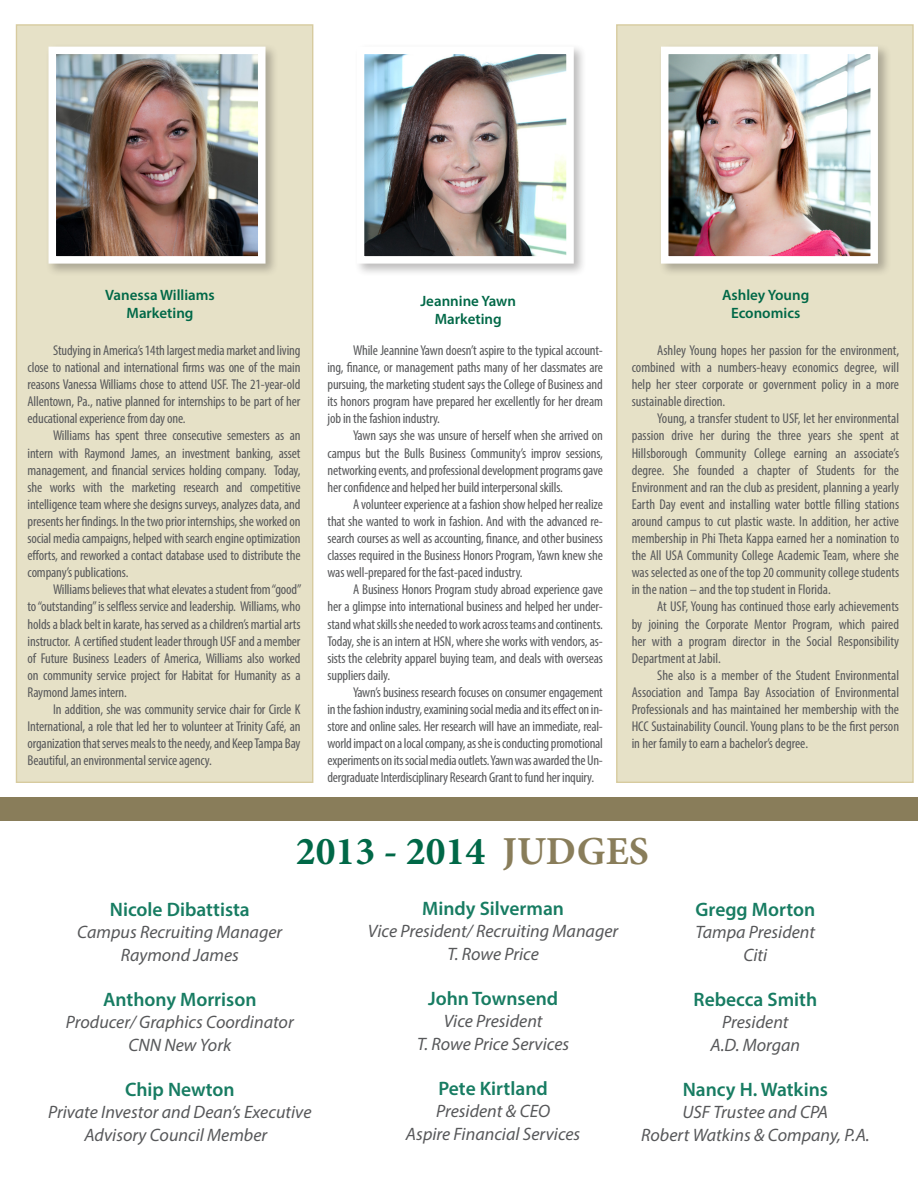
<style>
.page{position:relative;width:918px;height:1188px;background:#fff}
.page>*{position:absolute;margin:0;border:0;box-sizing:border-box;transform-origin:0 0}
.t1{font:700 39.6px "Minion Pro";color:#006847}
.t2{font:600 19.5px "Myriad Pro";color:#177c62}
.t3{font:italic 18px/22.5px "Myriad Pro";color:#57585a;text-align:center}
.t4{font:600 15px "Myriad Pro";color:#006847}
.t5{font:condensed 14.25px/17.1px "Myriad Pro";letter-spacing:-.01em;color:#57585a;text-align:justify}
.s1{color:#897d5a}
</style>
<div class="page">
<div style="left:16px;top:24px;width:297px;height:759px;background:#e6e1c7;border:1px solid #d7cb9f"></div>
<div style="left:616px;top:24px;width:298px;height:759px;background:#e6e1c7;border:1px solid #d7cb9f"></div>
<div style="left:46px;top:44px;width:233px;height:233px;background:#231f20;opacity:.3"></div>
<img style="left:58px;top:56px;width:199px;height:199px">
<div style="left:49px;top:47px;width:217px;height:217px;border:8px solid #fff"></div>
<div style="left:354px;top:44px;width:233px;height:233px;background:#231f20;opacity:.3"></div>
<img style="left:366px;top:56px;width:199px;height:199px">
<div style="left:357px;top:47px;width:217px;height:217px;border:8px solid #fff"></div>
<div style="left:658px;top:44px;width:233px;height:233px;background:#231f20;opacity:.3"></div>
<img style="left:670px;top:56px;width:199px;height:199px">
<div style="left:661px;top:47px;width:217px;height:217px;border:8px solid #fff"></div>
<div style="left:0;top:797px;width:918px;height:23px;background:#897d5a"></div>
<p class="t4" style="left:105px;top:285px;width:111px">Vanessa Williams</p>
<p class="t4" style="left:127px;top:303px;width:68px">Marketing</p>
<p class="t5" style="left:28px;top:342px;width:274px;text-indent:26px">Studying in America’s 14th largest media market and living close to national and international firms was one of the main reasons Vanessa Williams chose to attend USF. The 21-year-old Allentown, Pa., native planned for internships to be part of her educational experience from day one.</p>
<p class="t5" style="left:28px;top:427px;width:274px;text-indent:26px">Williams has spent three consecutive semesters as an intern with Raymond James, an investment banking, asset management, and financial services holding company. Today, she works with the marketing research and competitive intelligence team where she designs surveys, analyzes data, and presents her findings. In the two prior internships, she worked on social media campaigns, helped with search engine optimization efforts, and reworked a contact database used to distribute the company’s publications.</p>
<p class="t5" style="left:28px;top:581px;width:275px;text-indent:26px">Williams believes that what elevates a student from “good” to “outstanding” is selfless service and leadership. Williams, who holds a black belt in karate, has served as a children’s martial arts instructor. A certified student leader through USF and a member of Future Business Leaders of America, Williams also worked on community service project for Habitat for Humanity as a Raymond James intern.</p>
<p class="t5" style="left:28px;top:701px;width:274px;text-indent:26px">In addition, she was community service chair for Circle K International, a role that led her to volunteer at Trinity Café, an organization that serves meals to the needy, and Keep Tampa Bay Beautiful, an environmental service agency.</p>
<p class="t4" style="left:420px;top:292px;width:97px">Jeannine Yawn</p>
<p class="t4" style="left:435px;top:310px;width:68px">Marketing</p>
<p class="t5" style="left:328px;top:342px;width:277px;text-indent:26px">While Jeannine Yawn doesn’t aspire to the typical account&shy;ing, finance, or management paths many of her classmates are pursuing, the marketing student says the College of Business and its honors program have prepared her excellently for her dream job in the fashion industry.</p>
<p class="t5" style="left:328px;top:427px;width:277px;text-indent:26px">Yawn says she was unsure of herself when she arrived on campus but the Bulls Business Community’s improv sessions, networking events, and professional development programs gave her confidence and helped her build interpersonal skills.</p>
<p class="t5" style="left:328px;top:495px;width:277px;text-indent:26px">A volunteer experience at a fashion show helped her realize that she wanted to work in fashion. And with the advanced re&shy;search courses as well as accounting, finance, and other business classes required in the Business Honors Program, Yawn knew she was well-prepared for the fast-paced industry.</p>
<p class="t5" style="left:328px;top:581px;width:277px;text-indent:26px">A Business Honors Program study abroad experience gave her a glimpse into international business and helped her under&shy;stand what skills she needed to work across teams and continents.<br>Today, she is an intern at HSN, where she works with vendors, as&shy;sists the celebrity apparel buying team, and deals with overseas suppliers daily.</p>
<p class="t5" style="left:328px;top:684px;width:277px;text-indent:26px">Yawn’s business research focuses on consumer engagement in the fashion industry, examining social media and its effect on in&shy;store and online sales. Her research will have an immediate, real&shy;world impact on a local company, as she is conducting promotional experiments on its social media outlets. Yawn was awarded the Un&shy;dergraduate Interdisciplinary Research Grant to fund her inquiry.</p>
<p class="t4" style="left:722px;top:285px;width:89px">Ashley Young</p>
<p class="t4" style="left:731px;top:303px;width:71px">Economics</p>
<p class="t5" style="left:632px;top:342px;width:269px;text-indent:26px">Ashley Young hopes her passion for the environment, combined with a numbers-heavy economics degree, will help her steer corporate or government policy in a more sustainable direction.</p>
<p class="t5" style="left:632px;top:410px;width:269px;text-indent:26px">Young, a transfer student to USF, let her environmental passion drive her during the three years she spent at Hillsborough Community College earning an associate’s degree. She founded a chapter of Students for the Environment and ran the club as president, planning a yearly Earth Day event and installing water bottle filling stations around campus to cut plastic waste. In addition, her active membership in Phi Theta Kappa earned her a nomination to the All USA Community College Academic Team, where she was selected as one of the top 20 community college students in the nation – and the top student in Florida.</p>
<p class="t5" style="left:632px;top:598px;width:269px;text-indent:26px">At USF, Young has continued those early achievements by joining the Corporate Mentor Program, which paired her with a program director in the Social Responsibility Department at Jabil.</p>
<p class="t5" style="left:632px;top:666px;width:269px;text-indent:26px">She also is a member of the Student Environmental Association and Tampa Bay Association of Environmental Professionals and has maintained her membership with the HCC Sustainability Council. Young plans to be the first person in her family to earn a bachelor’s degree.</p>
<p class="t1" style="left:296px;top:823px;width:354px">2013 - 2014 <span class="s1">JUDGES</span></p>
<p class="t2" style="left:422px;top:896px;width:143px">Mindy Silverman</p>
<p class="t3" style="left:368px;top:919px;width:252px">Vice President/ Recruiting Manager</p>
<p class="t3" style="left:447px;top:942px;width:93px">T. Rowe Price</p>
<p class="t2" style="left:428px;top:986px;width:132px">John Townsend</p>
<p class="t3" style="left:444px;top:1009px;width:100px">Vice President</p>
<p class="t3" style="left:417px;top:1032px;width:154px">T. Rowe Price Services</p>
<p class="t2" style="left:438px;top:1076px;width:111px">Pete Kirtland</p>
<p class="t3" style="left:436px;top:1099px;width:116px">President &amp; CEO</p>
<p class="t3" style="left:406px;top:1122px;width:176px">Aspire Financial Services</p>
<p class="t2" style="left:110px;top:897px;width:142px">Nicole Dibattista</p>
<p class="t3" style="left:77px;top:921px;width:207px">Campus Recruiting Manager</p>
<p class="t3" style="left:121px;top:943px;width:120px">Raymond James</p>
<p class="t2" style="left:103px;top:987px;width:155px">Anthony Morrison</p>
<p class="t3" style="left:66px;top:1011px;width:229px">Producer/ Graphics Coordinator</p>
<p class="t3" style="left:128px;top:1033px;width:104px">CNN New York</p>
<p class="t2" style="left:125px;top:1077px;width:111px">Chip Newton</p>
<p class="t3" style="left:48px;top:1101px;width:265px">Private Investor and Dean’s Executive<br>Advisory Council Member</p>
<p class="t2" style="left:696px;top:897px;width:121px">Gregg Morton</p>
<p class="t3" style="left:696px;top:920px;width:121px">Tampa President</p>
<p class="t3" style="left:743px;top:943px;width:25px">Citi</p>
<p class="t2" style="left:694px;top:987px;width:125px">Rebecca Smith</p>
<p class="t3" style="left:722px;top:1010px;width:68px">President</p>
<p class="t3" style="left:711px;top:1033px;width:91px">A.D. Morgan</p>
<p class="t2" style="left:683px;top:1077px;width:147px">Nancy H. Watkins</p>
<p class="t3" style="left:683px;top:1100px;width:147px">USF Trustee and CPA</p>
<p class="t3" style="left:641px;top:1123px;width:230px">Robert Watkins &amp; Company, P.A.</p>
</div>
